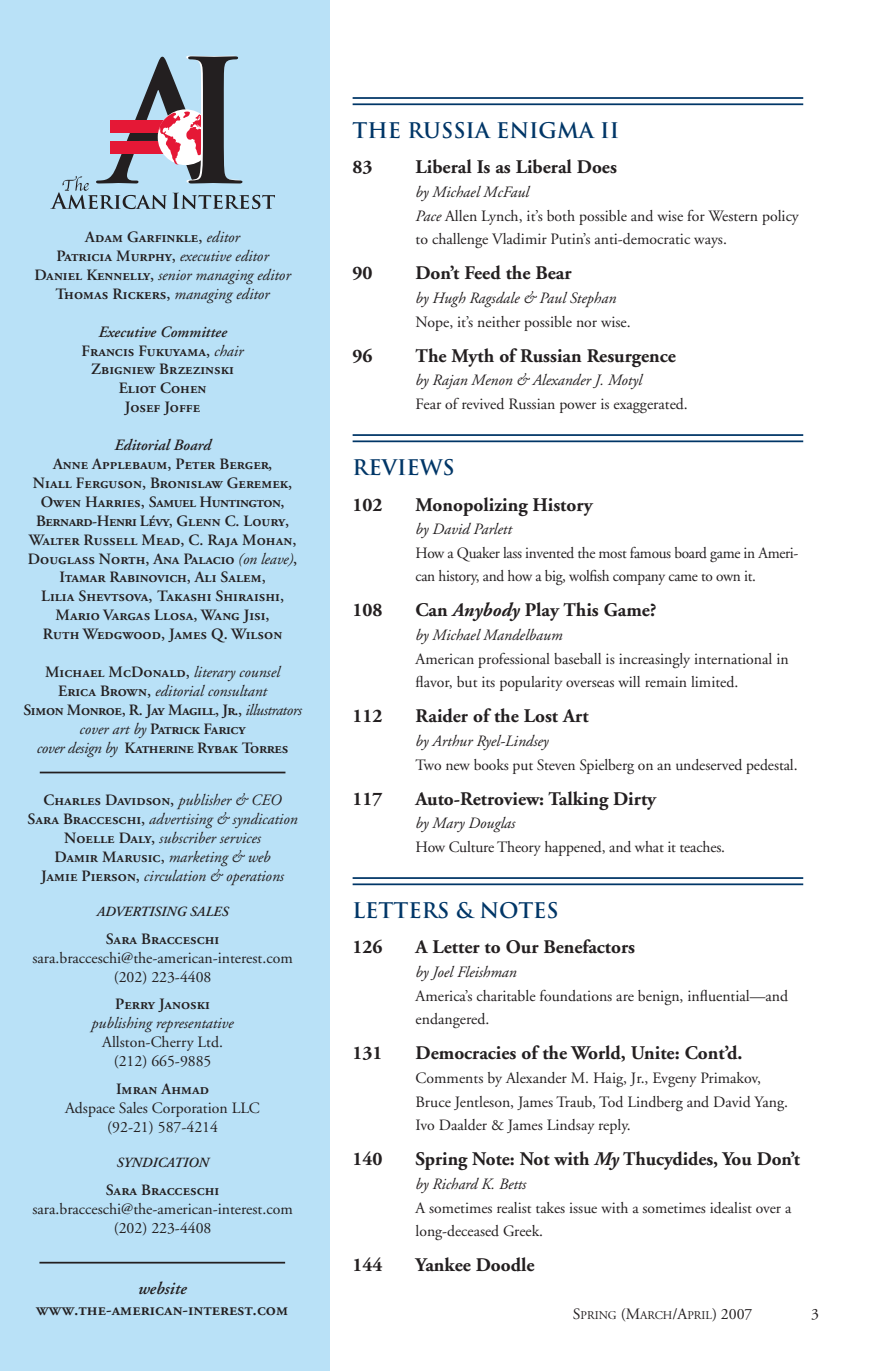
<style>
.page{position:relative;width:882px;height:1371px;background:#fff}
.page>*{position:absolute;margin:0;border:0;box-sizing:border-box;transform-origin:0 0}
.t1{font:700 21px "Trajan";color:#003667}
.t2{font:700 19.25px "Adobe Garamond";color:#231f20}
.t3{font:17.5px "Adobe Garamond Semibold SC";color:#231f20}
.t4{font:italic 600 17.5px "Adobe Garamond";color:#231f20}
.t5{font:15.75px/23.6px "Adobe Garamond";color:#231f20}
.t6{font:15.75px/18.9px "Adobe Garamond Semibold SC";color:#231f20;text-align:center}
.t7{font:italic 15.75px/18.9px "Adobe Garamond";color:#231f20;text-align:center}
.t8{font:15.75px/23.6px "Adobe Garamond";letter-spacing:-.02em;color:#231f20}
.t9{font:15.75px/18.9px "Adobe Garamond Semibold SC";letter-spacing:-.025em;color:#231f20;text-align:center}
.t10{font:italic 600 15.75px "Adobe Garamond";color:#231f20}
.t11{font:italic 600 14px "Adobe Garamond";color:#231f20}
.t12{font:11.9px "Adobe Garamond";color:#231f20}
.s1{font-family:"Adobe Garamond";font-style:italic}
.s2{font-family:"Adobe Garamond Semibold SC";font-style:normal}
.s3{font-style:italic}
.s4{font-size:15.75px}
</style>
<div class="page">
<hr style="left:353px;top:103px;width:450px;height:2px;background:#003667">
<hr style="left:353px;top:97px;width:450px;height:2px;background:#003667">
<hr style="left:353px;top:440px;width:450px;height:2px;background:#003667">
<hr style="left:353px;top:434px;width:450px;height:2px;background:#003667">
<hr style="left:353px;top:883px;width:450px;height:2px;background:#003667">
<hr style="left:353px;top:877px;width:450px;height:1px;background:#003667">
<div style="left:0;top:0;width:329px;height:1370px;background:#b9e1f7"></div>
<svg style="left:50px;top:56px;width:225px;height:153px"></svg>
<hr style="left:40px;top:771px;width:245px;height:2px;background:#231f20">
<hr style="left:39px;top:1261px;width:246px;height:2px;background:#231f20">
<p class="t6" style="left:56px;top:228px;width:214px">Adam Garfinkle, <span class="s1">editor<br></span>Patricia Murphy, <span class="s1">executive editor</span></p>
<p class="t7" style="left:35px;top:266px;width:258px"><span class="s2">Daniel Kennelly,</span> senior managing editor</p>
<p class="t6" style="left:56px;top:284px;width:216px">Thomas Rickers, <span class="s1">managing editor</span></p>
<p class="t10" style="left:98px;top:323px;width:130px">Executive Committee</p>
<p class="t6" style="left:82px;top:341px;width:164px">Francis Fukuyama, <span class="s1">chair<br></span>Zbigniew Brzezinski<br>Eliot Cohen<br>Josef Joffe</p>
<p class="t10" style="left:114px;top:436px;width:98px">Editorial Board</p>
<p class="t6" style="left:28px;top:455px;width:271px">Anne Applebaum, Peter Berger,<br>Niall Ferguson, Bronislaw Geremek, Owen Harries, Samuel Huntington, Bernard-Henri Lévy, Glenn C. Loury, Walter Russell Mead, C. Raja Mohan, Douglass North, Ana Palacio <span class="s1">(on leave)</span>, Itamar Rabinovich, Ali Salem,<br>Lilia Shevtsova, Takashi Shiraishi, Mario Vargas Llosa, Wang Jisi,<br>Ruth Wedgwood, James Q. Wilson</p>
<p class="t6" style="left:45px;top:662px;width:236px">Michael McDonald, <span class="s1">literary counsel</span></p>
<p class="t7" style="left:58px;top:682px;width:210px"><span class="s2">Erica Brown,</span> editorial consultant</p>
<p class="t9" style="left:23px;top:700px;width:280px">Simon Monroe, R. Jay Magill, Jr., <span class="s1">illustrators cover art by</span> Patrick Faricy<br><span class="s1">cover design by</span> Katherine Rybak Torres</p>
<p class="t6" style="left:43px;top:790px;width:240px">Charles Davidson, <span class="s1">publisher &amp; CEO</span></p>
<p class="t7" style="left:28px;top:809px;width:272px"><span class="s2">Sara Bracceschi,</span> advertising &amp; syndication<br><span class="s2">Noelle Daly,</span> subscriber services</p>
<p class="t6" style="left:55px;top:847px;width:218px">Damir Marusic, <span class="s1">marketing &amp; web</span></p>
<p class="t7" style="left:41px;top:866px;width:244px"><span class="s2">Jamie Pierson,</span> circulation &amp; operations</p>
<p class="t11" style="left:97px;top:904px;width:133px">ADVERTISING SALES</p>
<p class="t6" style="left:106px;top:929px;width:115px">Sara Bracceschi</p>
<p class="t5" style="left:32px;top:948px;width:262px;line-height:18.9px;text-align:center">sara.bracceschi@the-american-interest.com (202) 223-4408</p>
<p class="t6" style="left:115px;top:995px;width:96px">Perry Janoski</p>
<p class="t7" style="left:92px;top:1014px;width:144px">publishing representative</p>
<p class="t5" style="left:102px;top:1033px;width:122px;line-height:18.9px;text-align:center">Allston-Cherry Ltd. (212) 665-9885</p>
<p class="t6" style="left:116px;top:1079px;width:95px">Imran Ahmad</p>
<p class="t5" style="left:65px;top:1098px;width:196px;line-height:18.9px;text-align:center">Adspace Sales Corporation LLC (92-21) 587-4214</p>
<p class="t11" style="left:116px;top:1155px;width:94px">SYNDICATION</p>
<p class="t6" style="left:106px;top:1180px;width:115px">Sara Bracceschi</p>
<p class="t5" style="left:32px;top:1199px;width:262px;line-height:18.9px;text-align:center">sara.bracceschi@the-american-interest.com (202) 223-4408</p>
<p class="t4" style="left:138px;top:1278px;width:50px">website</p>
<p class="t3" style="left:36px;top:1299px;width:254px">www.the-american-interest.com</p>
<h1 class="t1" style="left:353px;top:118px;width:268px">THE RUSSIA ENIGMA II</h1>
<p class="t2" style="left:353px;top:157px;width:22px">83</p>
<p class="t2" style="left:416px;top:157px;width:203px">Liberal Is as Liberal Does</p>
<p class="t5" style="left:416px;top:181px;width:385px"><span class="s3">by Michael McFaul<br>Pace</span> Allen Lynch, it’s both possible and wise for Western policy to challenge Vladimir Putin’s anti-democratic ways.</p>
<p class="t2" style="left:353px;top:263px;width:22px">90</p>
<p class="t2" style="left:416px;top:263px;width:157px">Don’t Feed the Bear</p>
<p class="t7" style="left:416px;top:289px;width:202px">by Hugh Ragsdale &amp; Paul Stephan</p>
<p class="t5" style="left:416px;top:310px;width:217px">Nope, it’s neither possible nor wise.</p>
<p class="t2" style="left:353px;top:345px;width:22px">96</p>
<p class="t2" style="left:416px;top:345px;width:262px">The Myth of Russian Resurgence</p>
<p class="t7" style="left:416px;top:371px;width:228px">by Rajan Menon &amp; Alexander J. Motyl</p>
<p class="t5" style="left:416px;top:392px;width:274px">Fear of revived Russian power is exaggerated.</p>
<h1 class="t1" style="left:353px;top:455px;width:104px">REVIEWS</h1>
<p class="t2" style="left:353px;top:494px;width:32px">102</p>
<p class="t2" style="left:416px;top:494px;width:179px">Monopolizing History</p>
<p class="t7" style="left:416px;top:520px;width:98px">by David Parlett</p>
<p class="t8" style="left:416px;top:541px;width:384px">How a Quaker lass invented the most famous board game in Ameri&shy;can history, and how a big, wolfish company came to own it.</p>
<p class="t2" style="left:353px;top:600px;width:32px">108</p>
<p class="t2" style="left:416px;top:600px;width:242px">Can <span class="s3">Anybody</span> Play This Game?</p>
<p class="t7" style="left:416px;top:626px;width:148px">by Michael Mandelbaum</p>
<p class="t5" style="left:416px;top:647px;width:375px">American professional baseball is increasingly international in flavor, but its popularity overseas will remain limited.</p>
<p class="t2" style="left:353px;top:705px;width:32px">112</p>
<p class="t2" style="left:416px;top:705px;width:175px">Raider of the Lost Art</p>
<p class="t7" style="left:416px;top:732px;width:135px">by Arthur Ryel-Lindsey</p>
<p class="t5" style="left:416px;top:753px;width:383px">Two new books put Steven Spielberg on an undeserved pedestal.</p>
<p class="t2" style="left:353px;top:788px;width:32px">117</p>
<p class="t2" style="left:416px;top:788px;width:242px">Auto-Retroview: Talking Dirty</p>
<p class="t7" style="left:416px;top:814px;width:101px">by Mary Douglas</p>
<p class="t5" style="left:416px;top:835px;width:311px">How Culture Theory happened, and what it teaches.</p>
<h1 class="t1" style="left:353px;top:897px;width:208px">LETTERS &amp; NOTES</h1>
<p class="t2" style="left:353px;top:936px;width:32px">126</p>
<p class="t2" style="left:416px;top:936px;width:221px">A Letter to Our Benefactors</p>
<p class="t7" style="left:416px;top:963px;width:103px">by Joel Fleishman</p>
<p class="t5" style="left:416px;top:984px;width:374px">America’s charitable foundations are benign, influential—and endangered.</p>
<p class="t2" style="left:353px;top:1042px;width:32px">131</p>
<p class="t2" style="left:416px;top:1042px;width:329px">Democracies of the World, Unite: Cont’d.</p>
<p class="t5" style="left:416px;top:1066px;width:374px">Comments by Alexander M. Haig, Jr., Evgeny Primakov,<br>Bruce Jentleson, James Traub, Tod Lindberg and David Yang.<br>Ivo Daalder &amp; James Lindsay reply.</p>
<p class="t2" style="left:353px;top:1148px;width:32px">140</p>
<p class="t2" style="left:416px;top:1148px;width:386px">Spring Note: Not with <span class="s3">My</span> Thucydides, You Don’t</p>
<p class="t7" style="left:416px;top:1174px;width:112px">by Richard K. Betts</p>
<p class="t5" style="left:416px;top:1196px;width:377px">A sometimes realist takes issue with a sometimes idealist over a long-deceased Greek.</p>
<p class="t2" style="left:353px;top:1254px;width:32px">144</p>
<p class="t2" style="left:416px;top:1254px;width:120px">Yankee Doodle</p>
<p class="t12" style="left:573px;top:1309px;width:181px"><span class="s4">S</span> pring <span class="s4">(M</span>arch<span class="s4">/A</span>pril<span class="s4">) 2007</span></p>
</div>
